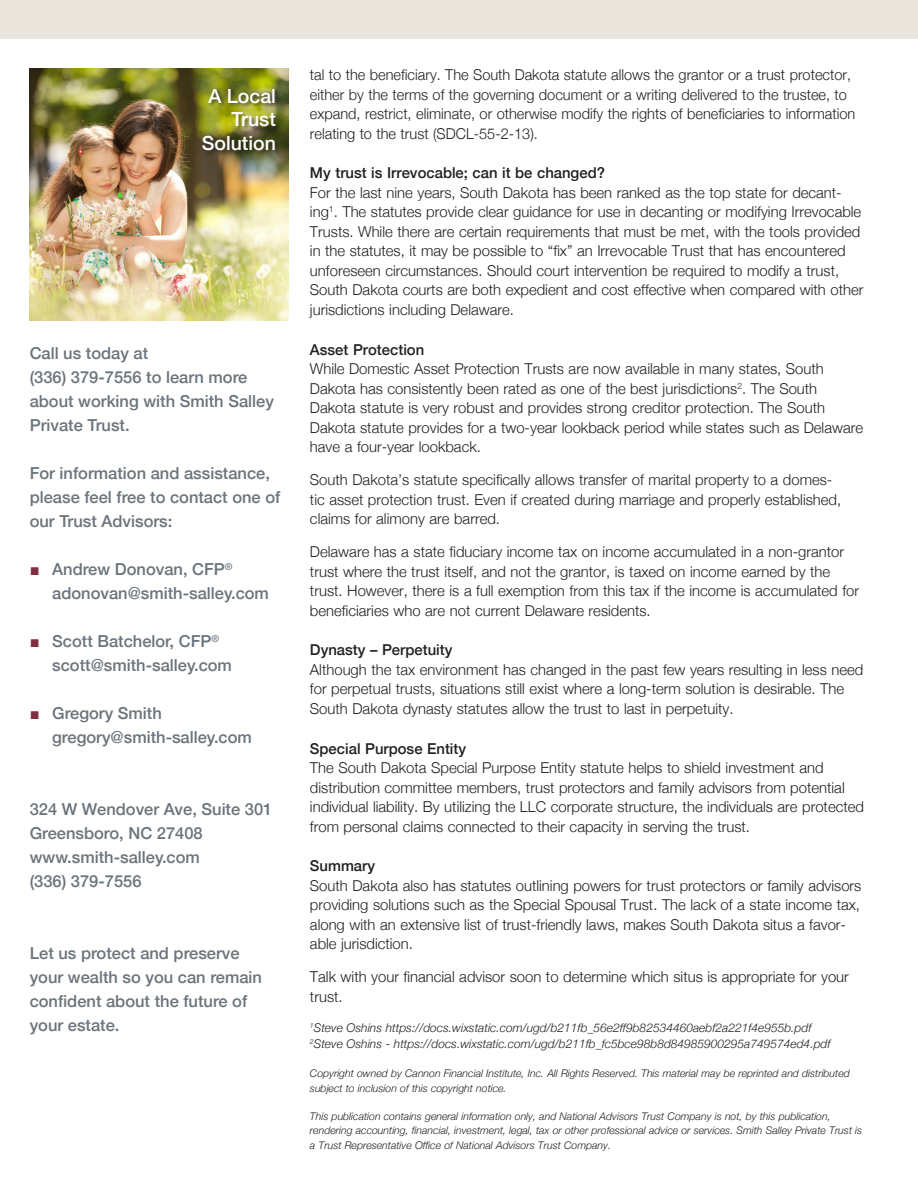
<style>
.page{position:relative;width:918px;height:1188px;background:#fff}
.page>*{position:absolute;margin:0;border:0;box-sizing:border-box;transform-origin:0 0}
.t1{font:500 19.5px "Helvetica Neue";color:#fff}
.t2{font:500 16.5px/24px "Helvetica Neue";color:#6a747b}
.t3{font:300 15px/19.5px "Helvetica Neue";color:#231f20}
.t4{font:500 15px "Helvetica Neue";color:#231f20}
.t5{font:italic 300 12px "Helvetica Neue";color:#231f20}
.t6{font:italic 300 10.5px/15px "Helvetica Neue";color:#231f20}
.s1{font-family:"Franklin Gothic";font-weight:400;color:#813041}
</style>
<div class="page">
<div style="left:0;top:0;width:918px;height:38px;background:#ebe6dd"></div>
<img style="left:30px;top:69px;width:259px;height:252px">
<div style="left:201px;top:88px;width:80px;height:68px;background:#231f20;opacity:.75"></div>
<p class="t1" style="left:208px;top:80px;width:69px">A Local</p>
<p class="t1" style="left:232px;top:104px;width:46px">Trust</p>
<p class="t1" style="left:202px;top:127px;width:76px">Solution</p>
<p class="t2" style="left:30px;top:340px;width:120px">Call us today at</p>
<p class="t2" style="left:30px;top:364px;width:246px">(336) 379-7556 to learn more about working with Smith Salley<br>Private Trust.</p>
<p class="t2" style="left:30px;top:460px;width:252px">For information and assistance, please feel free to contact one of our Trust Advisors:</p>
<p class="t2" style="left:52px;top:556px;width:218px;text-indent:-23px"><span class="s1">■</span> Andrew Donovan, CFP<sup>® </sup>adonovan@smith-salley.com</p>
<p class="t2" style="left:52px;top:628px;width:181px;text-indent:-22px"><span class="s1">■</span> Scott Batchelor, CFP<sup>® </sup>scott@smith-salley.com</p>
<p class="t2" style="left:52px;top:700px;width:201px;text-indent:-23px"><span class="s1">■</span> Gregory Smith gregory@smith-salley.com</p>
<p class="t2" style="left:30px;top:796px;width:244px">324 W Wendover Ave, Suite 301</p>
<p class="t2" style="left:30px;top:820px;width:175px">Greensboro, NC 27408</p>
<p class="t2" style="left:30px;top:844px;width:172px">www.smith-salley.com</p>
<p class="t2" style="left:30px;top:868px;width:113px">(336) 379-7556</p>
<p class="t2" style="left:30px;top:940px;width:234px">Let us protect and preserve your wealth so you can remain confident about the future of your estate.</p>
<p class="t3" style="left:310px;top:64px;width:547px">tal to the beneficiary. The South Dakota statute allows the grantor or a trust protector, either by the terms of the governing document or a writing delivered to the trustee, to expand, restrict, eliminate, or otherwise modify the rights of beneficiaries to information relating to the trust (SDCL-55-2-13).</p>
<p class="t4" style="left:310px;top:161px;width:297px">My trust is Irrevocable; can it be changed?</p>
<p class="t3" style="left:310px;top:182px;width:555px">For the last nine years, South Dakota has been ranked as the top state for decant&shy;ing<sup>1</sup>. The statutes provide clear guidance for use in decanting or modifying Irrevocable Trusts. While there are certain requirements that must be met, with the tools provided in the statutes, it may be possible to “fix” an Irrevocable Trust that has encountered unforeseen circumstances. Should court intervention be required to modify a trust, South Dakota courts are both expedient and cost effective when compared with other jurisdictions including Delaware.</p>
<p class="t4" style="left:310px;top:337px;width:116px">Asset Protection</p>
<p class="t3" style="left:310px;top:358px;width:555px">While Domestic Asset Protection Trusts are now available in many states, South Dakota has consistently been rated as one of the best jurisdictions<sup>2</sup>. The South Dakota statute is very robust and provides strong creditor protection. The South Dakota statute provides for a two-year lookback period while states such as Delaware have a four-year lookback.</p>
<p class="t3" style="left:310px;top:469px;width:533px">South Dakota’s statute specifically allows transfer of marital property to a domes&shy;tic asset protection trust. Even if created during marriage and properly established, claims for alimony are barred.</p>
<p class="t3" style="left:310px;top:541px;width:551px">Delaware has a state fiduciary income tax on income accumulated in a non-grantor trust where the trust itself, and not the grantor, is taxed on income earned by the trust. However, there is a full exemption from this tax if the income is accumulated for beneficiaries who are not current Delaware residents.</p>
<p class="t4" style="left:310px;top:638px;width:144px">Dynasty – Perpetuity</p>
<p class="t3" style="left:310px;top:659px;width:555px">Although the tax environment has changed in the past few years resulting in less need for perpetual trusts, situations still exist where a long-term solution is desirable. The<br>South Dakota dynasty statutes allow the trust to last in perpetuity.</p>
<p class="t4" style="left:310px;top:736px;width:158px">Special Purpose Entity</p>
<p class="t3" style="left:310px;top:757px;width:556px">The South Dakota Special Purpose Entity statute helps to shield investment and distribution committee members, trust protectors and family advisors from potential individual liability. By utilizing the LLC corporate structure, the individuals are protected from personal claims connected to their capacity in serving the trust.</p>
<p class="t4" style="left:310px;top:854px;width:67px">Summary</p>
<p class="t3" style="left:310px;top:875px;width:553px">South Dakota also has statutes outlining powers for trust protectors or family advisors providing solutions such as the Special Spousal Trust. The lack of a state income tax, along with an extensive list of trust-friendly laws, makes South Dakota situs a favor&shy;able jurisdiction.</p>
<p class="t3" style="left:310px;top:966px;width:540px">Talk with your financial advisor soon to determine which situs is appropriate for your trust.</p>
<p class="t5" style="left:310px;top:1018px;width:503px"><sup>1</sup>Steve Oshins https://docs.wixstatic.com/ugd/b211fb_56e2ff9b82534460aebf2a221f4e955b.pdf</p>
<p class="t5" style="left:310px;top:1035px;width:522px"><sup>2</sup>Steve Oshins - https://docs.wixstatic.com/ugd/b211fb_fc5bce98b8d84985900295a749574ed4.pdf</p>
<p class="t6" style="left:310px;top:1065px;width:541px">Copyright owned by Cannon Financial Institute, Inc. All Rights Reserved. This material may be reprinted and distributed subject to inclusion of this copyright notice.</p>
<p class="t6" style="left:310px;top:1109px;width:554px;line-height:13.5px">This publication contains general information only, and National Advisors Trust Company is not, by this publication, rendering accounting, financial, investment, legal, tax or other professional advice or services. Smith Salley Private Trust is</p>
<p class="t6" style="left:310px;top:1137px;width:303px">a Trust Representative Office of National Advisors Trust Company.</p>
</div>
